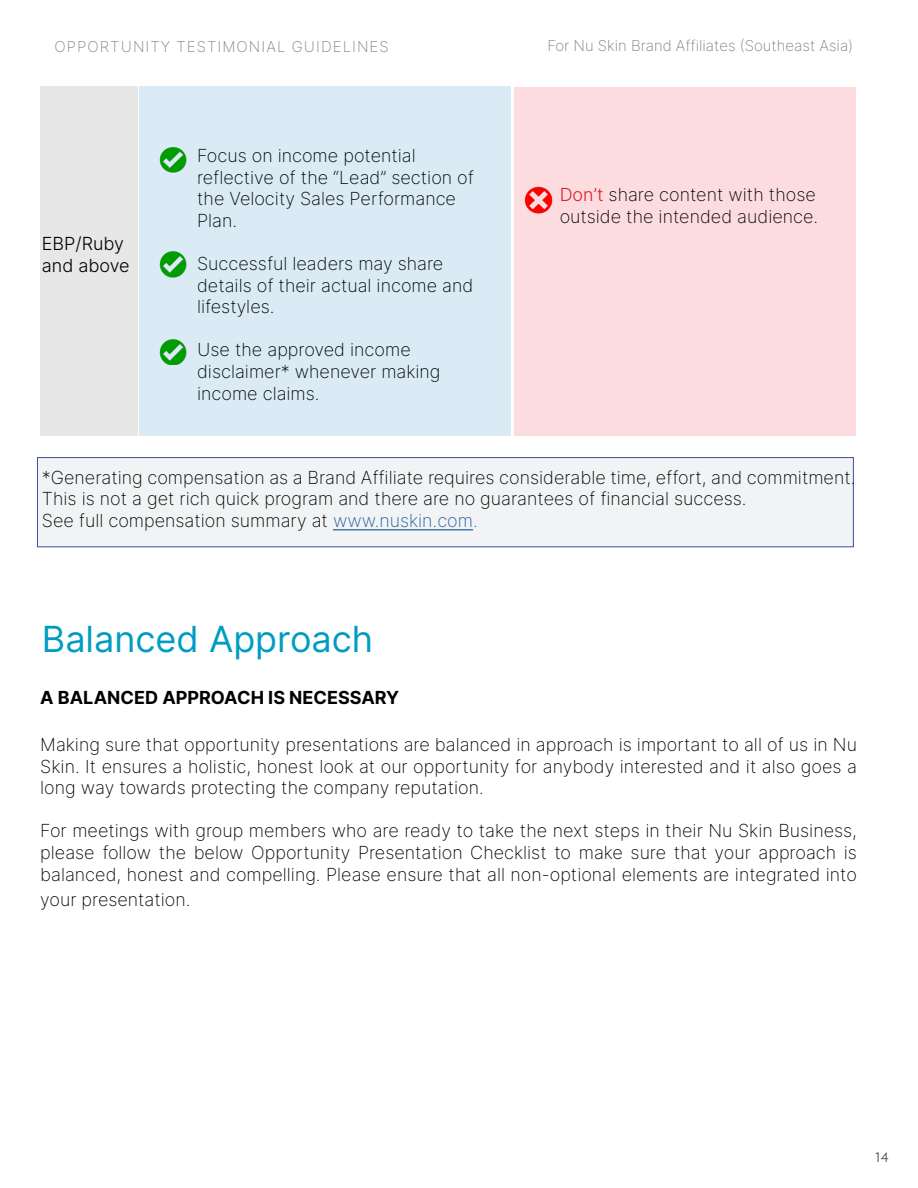
<style>
.page{position:relative;width:918px;height:1188px;background:#fff}
.page>*{position:absolute;margin:0;border:0;box-sizing:border-box;transform-origin:0 0}
.t1{font:36px "Inter";color:#009cc1}
.t2{font:200 18px/21.6px "Inter";color:#000}
.t3{font:700 18px "Inter";color:#000}
.t4{font:300 18px/21.6px "Inter";color:#000}
.t5{font:300 16.5px "Verlag";color:#414042}
.t6{font:200 15px "Inter";letter-spacing:.015em;color:#807f83}
.t7{font:200 15px "Inter";letter-spacing:.07em;color:#807f83}
.s1{font-weight:300;color:#de1f26}
.s2{color:#215e9e}
.s3{color:#3658a8}
</style>
<div class="page">
<div style="left:40px;top:86px;width:98px;height:350px;background:#e7e7e7"></div>
<div style="left:140px;top:86px;width:371px;height:350px;background:#daebf5"></div>
<div style="left:514px;top:87px;width:341px;height:349px;background:#fcdcdf"></div>
<img style="left:159px;top:147px;width:28px;height:25px">
<img style="left:159px;top:251px;width:28px;height:26px">
<img style="left:159px;top:339px;width:28px;height:26px">
<img style="left:524px;top:186px;width:29px;height:28px">
<div style="left:37px;top:457px;width:817px;height:90px;background:#f1f3f4;border:1px solid #3e4da1"></div>
<hr style="left:333px;top:529px;width:140px;height:1px;background:#215e9e">
<p class="t7" style="left:55px;top:36px;width:336px">OPPORTUNITY TESTIMONIAL GUIDELINES</p>
<p class="t4" style="left:42px;top:233px;width:89px">EBP/Ruby and above</p>
<p class="t2" style="left:197px;top:144px;width:278px">Focus on income potential reflective of the “Lead” section of the Velocity Sales Performance<br>Plan.</p>
<p class="t2" style="left:197px;top:252px;width:278px">Successful leaders may share details of their actual income and lifestyles.</p>
<p class="t2" style="left:197px;top:339px;width:245px">Use the approved income disclaimer* whenever making income claims.</p>
<p class="t6" style="left:547px;top:35px;width:307px">For Nu Skin Brand Affiliates (Southeast Asia)</p>
<p class="t2" style="left:560px;top:183px;width:260px"><span class="s1">Don’t</span> share content with those outside the intended audience.</p>
<p class="t2" style="left:42px;top:466px;width:815px">*Generating compensation as a Brand Affiliate requires considerable time, effort, and commitment.<br>This is not a get rich quick program and there are no guarantees of financial success.<br>See full compensation summary at <span class="s2">www.nuskin.com</span><span class="s3">.</span></p>
<h1 class="t1" style="left:42px;top:613px;width:333px">Balanced Approach</h1>
<p class="t3" style="left:40px;top:685px;width:360px">A BALANCED APPROACH IS NECESSARY</p>
<p class="t2" style="left:40px;top:733px;width:818px;text-align:justify">Making sure that opportunity presentations are balanced in approach is important to all of us in Nu Skin. It ensures a holistic, honest look at our opportunity for anybody interested and it also goes a long way towards protecting the company reputation.</p>
<p class="t2" style="left:40px;top:820px;width:818px;text-align:justify">For meetings with group members who are ready to take the next steps in their Nu Skin Business, please follow the below Opportunity Presentation Checklist to make sure that your approach is balanced, honest and compelling. Please ensure that all non-optional elements are integrated into</p>
<p class="t2" style="left:40px;top:888px;width:152px">your presentation.</p>
<p class="t5" style="left:875px;top:1144px;width:15px">14</p>
</div>
